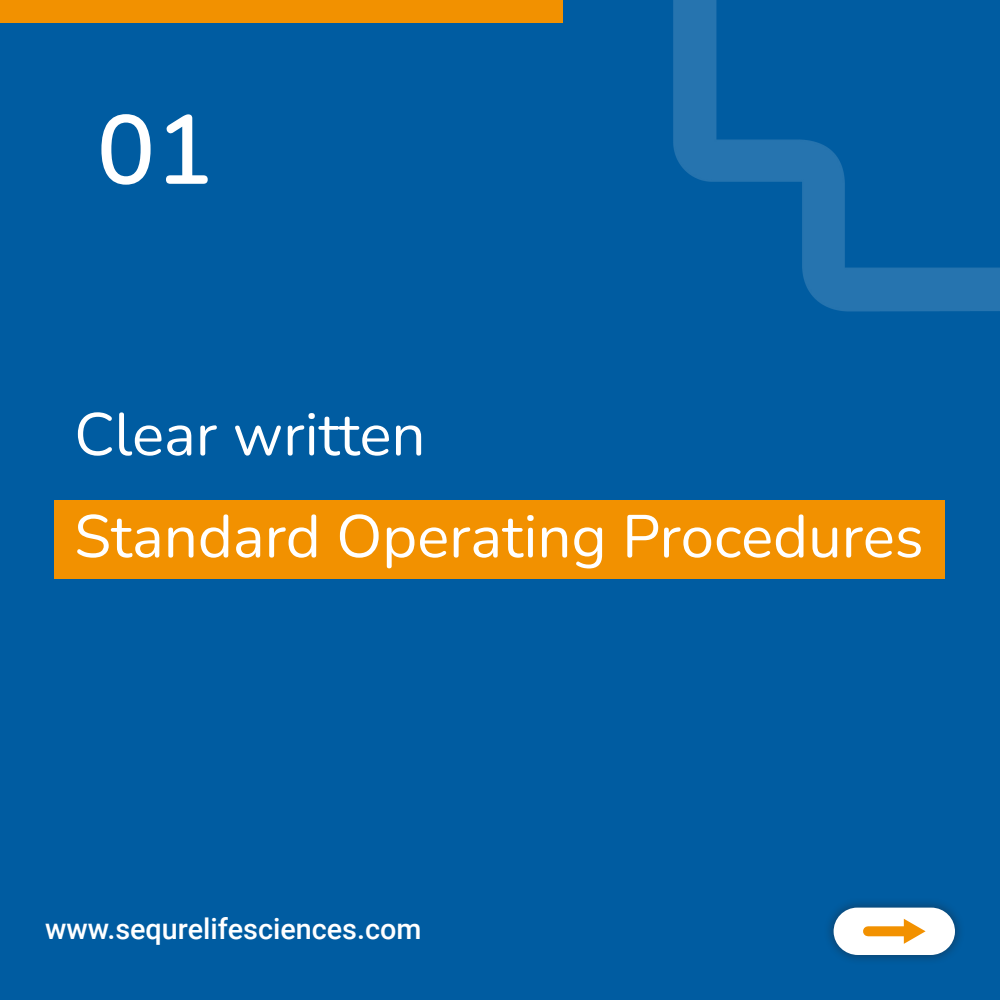
<style>
.page{position:relative;width:1000px;height:1000px;background:#005ca1}
.page>*{position:absolute;margin:0;border:0;box-sizing:border-box;transform-origin:0 0}
.t1{font:600 97.5px "Nunito";color:#fff}
.t2{font:60px "Nunito";color:#fff}
.t3{font:500 28.75px "Roboto";color:#fff}
</style>
<div class="page">
<div style="left:823px;top:897px;width:142px;height:69px;background:#231f20;opacity:.39"></div>
<svg style="left:833px;top:908px;width:122px;height:47px;background:#e7e2d7"></svg>
<div style="left:0;top:0;width:562px;height:22px;background:#f29100"></div>
<div style="left:55px;top:500px;width:890px;height:79px;background:#f29100"></div>
<img style="left:673px;top:0;width:327px;height:312px">
<p class="t1" style="left:97px;top:81px;width:119px">01</p>
<p class="t2" style="left:74px;top:392px;width:353px">Clear written</p>
<p class="t2" style="left:74px;top:494px;width:851px">Standard Operating Procedures</p>
<p class="t3" style="left:45px;top:909px;width:378px">www.sequrelifesciences.com</p>
</div>
